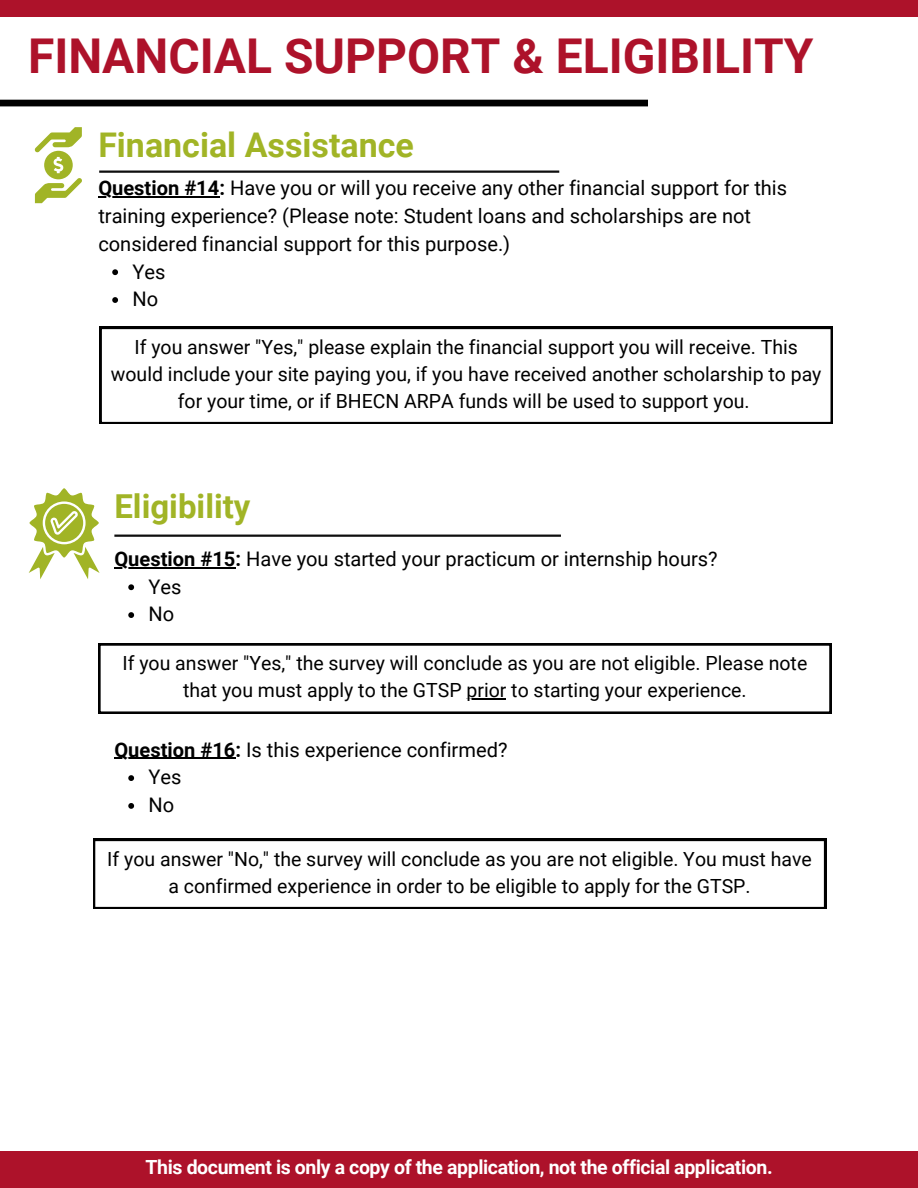
<style>
.page{position:relative;width:918px;height:1188px;background:#fff}
.page>*{position:absolute;margin:0;border:0;box-sizing:border-box;transform-origin:0 0}
.t1{font:700 48px "Roboto";color:#ad122a}
.t2{font:700 34.05px "Roboto";color:#a1b426}
.t3{font:700 33px "Roboto";color:#a1b426}
.t4{font:20.1px/27.8px "Roboto";color:#000}
.t5{font:19.5px/27px "Roboto";color:#000;text-align:center}
.t6{font:700 19.5px "Roboto";letter-spacing:-.02em;color:#fff}
.s1{font-weight:700}
</style>
<div class="page">
<div style="left:0;top:0;width:918px;height:16px;background:#ad122a"></div>
<div style="left:0;top:100px;width:648px;height:6px;background:#000"></div>
<hr style="left:99px;top:171px;width:460px;height:2px;background:#0e0e0e">
<hr style="left:98px;top:196px;width:121px;height:1px;background:#000">
<svg style="left:112px;top:269px;width:6px;height:6px"></svg>
<svg style="left:112px;top:297px;width:6px;height:6px"></svg>
<svg style="left:100px;top:327px;width:733px;height:97px"></svg>
<div style="left:0;top:1152px;width:918px;height:36px;background:#ad122a"></div>
<svg style="left:35px;top:127px;width:47px;height:76px"></svg>
<svg style="left:29px;top:488px;width:71px;height:91px"></svg>
<hr style="left:114px;top:567px;width:121px;height:1px;background:#000">
<svg style="left:128px;top:584px;width:6px;height:6px"></svg>
<svg style="left:128px;top:612px;width:6px;height:6px"></svg>
<hr style="left:114px;top:535px;width:447px;height:2px;background:#0e0e0e">
<svg style="left:93px;top:839px;width:733px;height:70px"></svg>
<hr style="left:114px;top:758px;width:121px;height:1px;background:#000">
<svg style="left:128px;top:775px;width:6px;height:6px"></svg>
<svg style="left:128px;top:803px;width:6px;height:6px"></svg>
<svg style="left:98px;top:643px;width:733px;height:70px"></svg>
<hr style="left:466px;top:699px;width:40px;height:1px;background:#000">
<p class="t1" style="left:28px;top:28px;width:787px">FINANCIAL SUPPORT &amp; ELIGIBILITY</p>
<p class="t2" style="left:98px;top:125px;width:317px">Financial Assistance</p>
<h1 class="t4" style="left:98px;top:174px;width:690px"><span class="s1">Question #14:</span> Have you or will you receive any other financial support for this training experience? (Please note: Student loans and scholarships are not considered financial support for this purpose.)</h1>
<p class="t4" style="left:132px;top:258px;width:35px">Yes</p>
<p class="t4" style="left:132px;top:286px;width:27px">No</p>
<h2 class="t5" style="left:111px;top:334px;width:712px">If you answer "Yes," please explain the financial support you will receive. This would include your site paying you, if you have received another scholarship to pay for your time, or if BHECN ARPA funds will be used to support you.</h2>
<h2 class="t3" style="left:114px;top:487px;width:138px">Eligibility</h2>
<p class="t4" style="left:114px;top:545px;width:605px"><span class="s1">Question #15:</span> Have you started your practicum or internship hours?</p>
<p class="t4" style="left:149px;top:573px;width:35px">Yes</p>
<p class="t4" style="left:149px;top:601px;width:27px">No</p>
<p class="t5" style="left:123px;top:650px;width:686px">If you answer "Yes," the survey will conclude as you are not eligible. Please note that you must apply to the GTSP prior to starting your experience.</p>
<p class="t4" style="left:114px;top:736px;width:395px"><span class="s1">Question #16:</span> Is this experience confirmed?</p>
<p class="t4" style="left:149px;top:764px;width:35px">Yes</p>
<p class="t4" style="left:149px;top:792px;width:27px">No</p>
<p class="t5" style="left:107px;top:846px;width:706px">If you answer "No," the survey will conclude as you are not eligible. You must have a confirmed experience in order to be eligible to apply for the GTSP.</p>
<p class="t6" style="left:146px;top:1156px;width:629px">This document is only a copy of the application, not the official application.</p>
</div>
